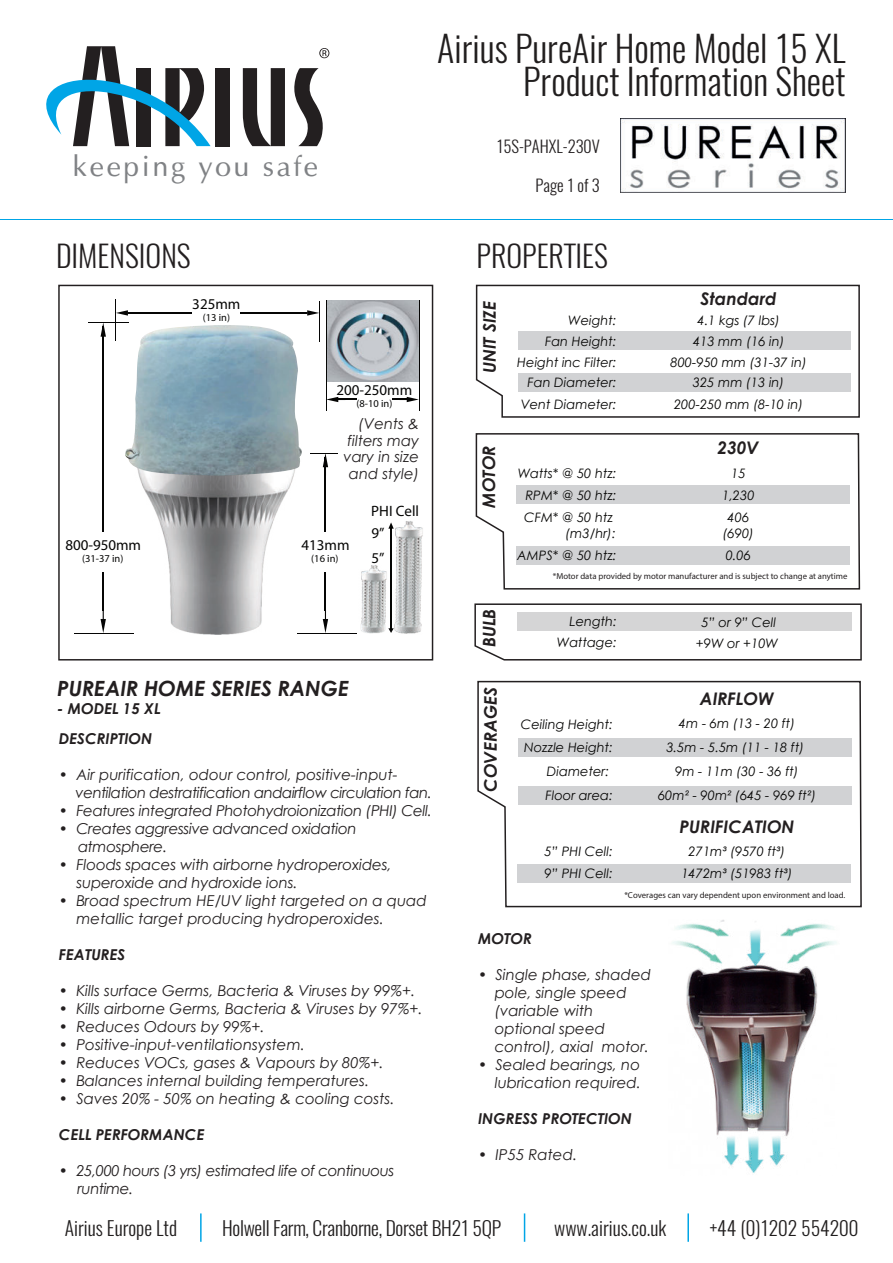
<style>
.page{position:relative;width:893px;height:1263px;background:#fff}
.page>*{position:absolute;margin:0;border:0;box-sizing:border-box;transform-origin:0 0}
.t1{font:300 36px/33px "Oswald";color:#211e1e;text-align:right}
.t2{font:300 30px "Oswald";color:#231f20}
.t3{font:28.35px "Optima";letter-spacing:.09em;color:#808285}
.t4{font:italic 700 21px "Century Gothic";letter-spacing:-.005em;color:#231f20}
.t5{font:300 19.5px "Oswald";color:#211e1e}
.t6{font:italic 700 17.4px "Century Gothic";color:#231f20}
.t7{font:300 16.5px "Oswald";color:#231f20}
.t8{font:italic 15px/18px "Century Gothic";color:#231f20}
.t9{font:italic 15px/18px "Century Gothic";letter-spacing:-.03em;color:#231f20}
.t10{font:italic 15px "Century Gothic";letter-spacing:-.025em;color:#231f20}
.t11{font:italic 700 15px "Century Gothic";color:#231f20}
.t12{font:15px "Myriad Pro";color:#050504}
.t13{font:italic 14.85px/16.5px "Century Gothic";color:#231f20;text-align:right}
.t14{font:italic 13.05px/20.7px "Century Gothic";color:#050504;text-align:right}
.t15{font:10.5px "Myriad Pro";color:#050504}
.t16{font:8.7px "Myriad Pro";color:#231f20}
</style>
<div class="page">
<hr style="left:1px;top:219px;width:892px;height:1px;background:#00a5e6">
<img style="left:621px;top:118px;width:224px;height:75px">
<div style="left:215px;top:68px;width:15px;height:78px;background:#231f20"></div>
<svg style="left:243px;top:68px;width:42px;height:78px"></svg>
<svg style="left:294px;top:68px;width:29px;height:78px"></svg>
<svg style="left:46px;top:46px;width:165px;height:100px"></svg>
<svg style="left:319px;top:48px;width:10px;height:10px"></svg>
<hr style="left:200px;top:1213px;width:2px;height:29px;background:#00a5e6">
<svg style="left:524px;top:1213px;width:1px;height:29px"></svg>
<hr style="left:687px;top:1213px;width:2px;height:29px;background:#00a5e6">
<svg style="left:474px;top:603px;width:388px;height:58px"></svg>
<div style="left:517px;top:612px;width:334px;height:19px;background:#d5d5d6"></div>
<img style="left:139px;top:476px;width:155px;height:158px">
<img style="left:125px;top:325px;width:177px;height:151px">
<hr style="left:128px;top:312px;width:64px;height:1px;background:#050504">
<svg style="left:117px;top:310px;width:18px;height:6px"></svg>
<hr style="left:240px;top:312px;width:67px;height:1px;background:#050504">
<svg style="left:300px;top:310px;width:19px;height:6px"></svg>
<hr style="left:116px;top:299px;width:1px;height:42px;background:#050504">
<hr style="left:319px;top:301px;width:1px;height:40px;background:#050504">
<hr style="left:103px;top:572px;width:1px;height:38px;background:#050504">
<hr style="left:103px;top:327px;width:1px;height:205px;background:#050504">
<svg style="left:101px;top:323px;width:5px;height:22px"></svg>
<svg style="left:101px;top:610px;width:5px;height:23px"></svg>
<hr style="left:74px;top:633px;width:60px;height:1px;background:#050504">
<hr style="left:88px;top:322px;width:40px;height:1px;background:#050504">
<hr style="left:325px;top:572px;width:1px;height:38px;background:#050504">
<hr style="left:325px;top:457px;width:1px;height:75px;background:#050504">
<svg style="left:323px;top:610px;width:5px;height:23px"></svg>
<hr style="left:297px;top:633px;width:60px;height:1px;background:#050504">
<svg style="left:310px;top:453px;width:27px;height:23px"></svg>
<div style="left:58px;top:285px;width:375px;height:375px;border:1px solid #231f20"></div>
<img style="left:327px;top:301px;width:92px;height:80px">
<svg style="left:392px;top:397px;width:27px;height:5px"></svg>
<hr style="left:419px;top:301px;width:1px;height:110px;background:#050504">
<svg style="left:327px;top:397px;width:30px;height:5px"></svg>
<hr style="left:326px;top:301px;width:1px;height:110px;background:#050504">
<img style="left:361px;top:565px;width:26px;height:55px">
<img style="left:361px;top:620px;width:25px;height:14px">
<img style="left:394px;top:521px;width:29px;height:113px">
<hr style="left:391px;top:528px;width:1px;height:100px;background:#050504">
<svg style="left:388px;top:522px;width:6px;height:10px"></svg>
<svg style="left:388px;top:625px;width:6px;height:8px"></svg>
<svg style="left:475px;top:284px;width:385px;height:134px"></svg>
<svg style="left:475px;top:433px;width:386px;height:157px"></svg>
<svg style="left:477px;top:680px;width:385px;height:228px"></svg>
<img style="left:672px;top:920px;width:165px;height:253px">
<h3 class="t3" style="left:73px;top:154px;width:247px">keeping you safe</h3>
<h1 class="t1" style="left:437px;top:35px;width:410px">Airius PureAir Home Model 15 XL<br>Product Information Sheet</h1>
<p class="t7" style="left:496px;top:139px;width:105px">15S-PAHXL-230V</p>
<p class="t7" style="left:536px;top:179px;width:66px">Page 1 of 3</p>
<h2 class="t2" style="left:56px;top:243px;width:136px">DIMENSIONS</h2>
<p class="t12" style="left:192px;top:298px;width:50px">325mm</p>
<p class="t15" style="left:203px;top:313px;width:29px">(13 in)</p>
<p class="t12" style="left:65px;top:539px;width:77px">800-950mm</p>
<p class="t15" style="left:82px;top:554px;width:43px">(31-37 in)</p>
<p class="t12" style="left:336px;top:385px;width:77px">200-250mm</p>
<p class="t15" style="left:356px;top:400px;width:37px">(8-10 in)</p>
<p class="t13" style="left:343px;top:417px;width:77px">(Vents &amp; filters may vary in size and style)</p>
<p class="t12" style="left:301px;top:539px;width:50px">413mm</p>
<p class="t15" style="left:311px;top:554px;width:29px">(16 in)</p>
<p class="t12" style="left:371px;top:505px;width:49px">PHI Cell</p>
<p class="t12" style="left:371px;top:527px;width:15px">9”</p>
<p class="t12" style="left:371px;top:552px;width:15px">5”</p>
<h3 class="t4" style="left:57px;top:676px;width:293px">PUREAIR HOME SERIES RANGE</h3>
<p class="t11" style="left:57px;top:700px;width:105px">- MODEL 15 XL</p>
<p class="t11" style="left:59px;top:730px;width:95px">DESCRIPTION</p>
<p class="t8" style="left:59px;top:767px;width:340px">ï Air purification, odour control, positive-input-</p>
<p class="t9" style="left:76px;top:785px;width:358px">ventilation destratification andairflow circulation fan.</p>
<p class="t10" style="left:59px;top:805px;width:375px">ï Features integrated Photohydroionization (PHI) Cell.</p>
<p class="t10" style="left:59px;top:823px;width:299px">ï Creates aggressive advanced oxidation</p>
<p class="t10" style="left:78px;top:841px;width:91px">atmosphere.</p>
<p class="t8" style="left:59px;top:857px;width:334px">ï Floods spaces with airborne hydroperoxides,</p>
<p class="t8" style="left:76px;top:875px;width:223px">superoxide and hydroxide ions.</p>
<p class="t8" style="left:59px;top:893px;width:369px">ï Broad spectrum HE/UV light targeted on a quad</p>
<p class="t8" style="left:77px;top:911px;width:309px">metallic target producing hydroperoxides.</p>
<p class="t11" style="left:59px;top:946px;width:68px">FEATURES</p>
<p class="t8" style="left:59px;top:983px;width:365px">ï Kills surface Germs, Bacteria &amp; Viruses by 99%+. ï Kills airborne Germs, Bacteria &amp; Viruses by 97%+. ï Reduces Odours by 99%+.<br>ï Positive-input-ventilationsystem.<br>ï Reduces VOCs, gases &amp; Vapours by 80%+.<br>ï Balances internal building temperatures.<br>ï Saves 20% - 50% on heating &amp; cooling costs.</p>
<p class="t11" style="left:59px;top:1126px;width:147px">CELL PERFORMANCE</p>
<p class="t9" style="left:78px;top:1163px;width:318px;text-indent:-19px">ï 25,000 hours (3 yrs) estimated life of continuous runtime.</p>
<h2 class="t2" style="left:477px;top:243px;width:133px">PROPERTIES</h2>
<p class="t6" style="left:480px;top:373px;width:74px;rotate:-90deg">UNIT SIZE</p>
<p class="t14" style="left:517px;top:311px;width:101px">Weight:<br>Fan Height:<br>Height inc Filter:<br>Fan Diameter:</p>
<p class="t6" style="left:701px;top:289px;width:78px">Standard</p>
<p class="t14" style="left:670px;top:311px;width:138px;text-align:center">4.1 kgs (7 lbs)<br>413 mm (16 in)<br>800-950 mm (31-37 in)<br>325 mm (13 in)</p>
<p class="t6" style="left:479px;top:508px;width:64px;rotate:-90deg">MOTOR</p>
<p class="t6" style="left:479px;top:647px;width:40px;rotate:-90deg">BULB</p>
<p class="t6" style="left:481px;top:792px;width:106px;rotate:-90deg">COVERAGES</p>
<p class="t14" style="left:521px;top:395px;width:97px">Vent Diameter:</p>
<p class="t14" style="left:674px;top:395px;width:131px">200-250 mm (8-10 in)</p>
<p class="t14" style="left:518px;top:463px;width:100px;line-height:22.2px;text-align:center">Watts* @ 50 htz:<br>RPM* @ 50 htz:<br>CFM* @ 50 htz</p>
<p class="t14" style="left:517px;top:523px;width:101px;line-height:22.2px">(m3/hr):<br>AMPS* @ 50 htz:</p>
<p class="t6" style="left:717px;top:438px;width:43px">230V</p>
<p class="t14" style="left:722px;top:463px;width:34px;line-height:22.2px;text-align:center">15<br>1,230<br>406</p>
<p class="t14" style="left:723px;top:523px;width:33px;line-height:22.2px;text-align:left">(690)<br>0.06</p>
<p class="t16" style="left:553px;top:573px;width:296px">*Motor data provided by motor manufacturer and is subject to change at anytime</p>
<p class="t14" style="left:557px;top:612px;width:61px">Length:<br>Wattage:</p>
<p class="t14" style="left:701px;top:613px;width:76px">5” or 9” Cell</p>
<p class="t14" style="left:696px;top:634px;width:84px">+9W or +10W</p>
<p class="t14" style="left:521px;top:713px;width:93px;line-height:23.7px">Ceiling Height:<br>Nozzle Height:<br>Diameter:<br>Floor area:</p>
<p class="t6" style="left:700px;top:688px;width:76px">AIRFLOW</p>
<p class="t14" style="left:658px;top:713px;width:160px;line-height:23.9px;text-align:center">4m - 6m (13 - 20 ft)<br>3.5m - 5.5m (11 - 18 ft)<br>9m - 11m (30 - 36 ft)<br>60m² - 90m² (645 - 969 ft²)</p>
<p class="t6" style="left:679px;top:817px;width:117px">PURIFICATION</p>
<p class="t14" style="left:545px;top:842px;width:70px">5” PHI Cell:</p>
<p class="t14" style="left:689px;top:842px;width:98px">271m³ (9570 ft³)</p>
<p class="t14" style="left:545px;top:864px;width:70px">9” PHI Cell:</p>
<p class="t14" style="left:681px;top:864px;width:113px">1472m³ (51983 ft³)</p>
<p class="t16" style="left:624px;top:891px;width:223px">*Coverages can vary dependent upon environment and load.</p>
<p class="t11" style="left:478px;top:929px;width:55px">MOTOR</p>
<p class="t8" style="left:478px;top:966px;width:175px">ï Single phase, shaded</p>
<p class="t8" style="left:495px;top:984px;width:133px">pole, single speed</p>
<p class="t8" style="left:495px;top:1002px;width:100px">(variable with</p>
<p class="t8" style="left:495px;top:1020px;width:112px">optional speed</p>
<p class="t8" style="left:495px;top:1038px;width:156px">control), axial motor.</p>
<p class="t8" style="left:478px;top:1056px;width:164px">ï Sealed bearings, no</p>
<p class="t8" style="left:495px;top:1074px;width:148px">lubrication required.</p>
<p class="t11" style="left:478px;top:1109px;width:155px">INGRESS PROTECTION</p>
<p class="t8" style="left:478px;top:1146px;width:101px">ï IP55 Rated.</p>
<h3 class="t5" style="left:65px;top:1220px;width:114px">Airius Europe Ltd</h3>
<h3 class="t5" style="left:554px;top:1220px;width:114px">www.airius.co.uk</h3>
<h3 class="t5" style="left:710px;top:1220px;width:150px">+44 (0)1202 554200</h3>
<h3 class="t5" style="left:222px;top:1220px;width:281px">Holwell Farm, Cranborne, Dorset BH21 5QP</h3>
</div>
